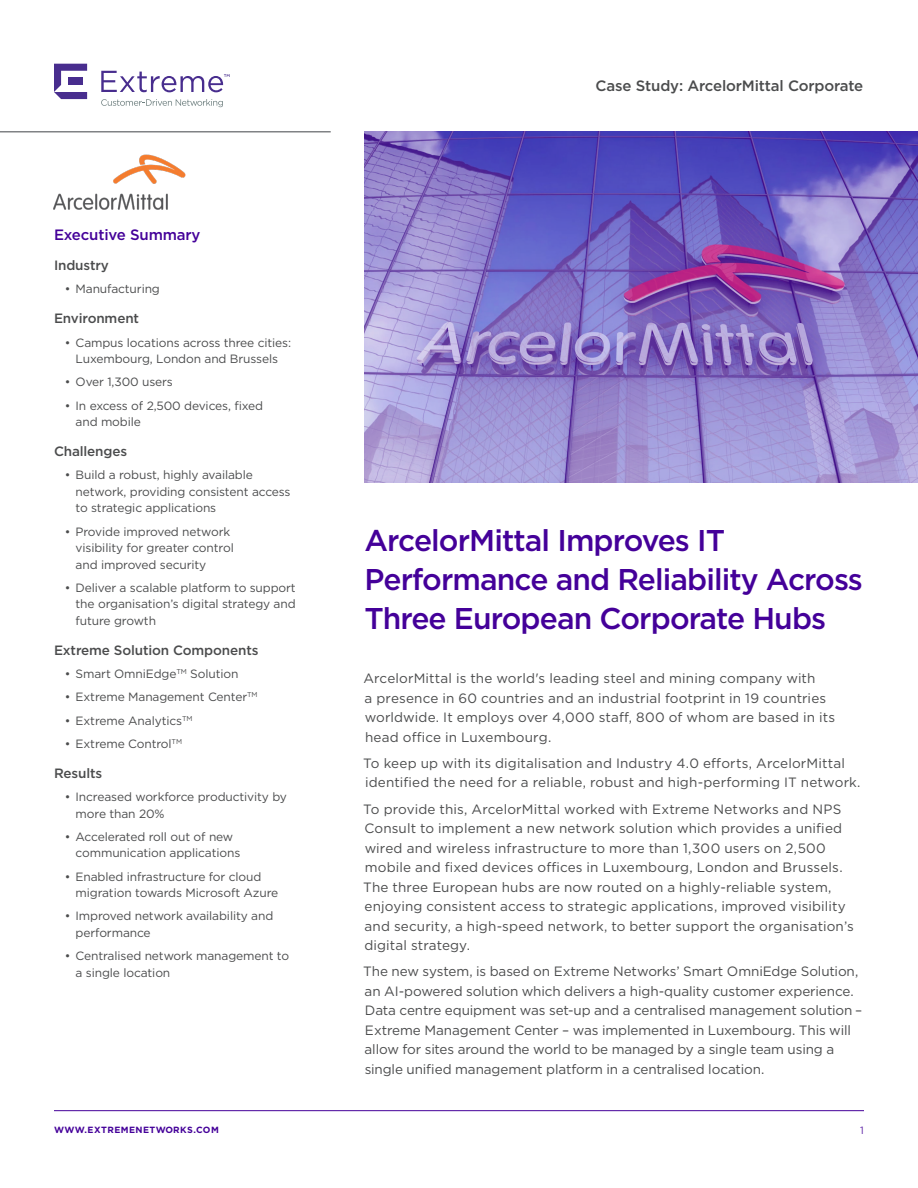
<style>
.page{position:relative;width:918px;height:1188px;background:#fff}
.page>*{position:absolute;margin:0;border:0;box-sizing:border-box;transform-origin:0 0}
.t1{font:500 30px/39px "Gotham";letter-spacing:-.03em;color:#409}
.Document_Header{font:500 15px "Gotham";letter-spacing:-.01em;color:#4b4c4d}
.Sidebar_-_H1{font:500 15px "Gotham";letter-spacing:-.01em;color:#409}
.Body{font:13.5px/19.5px "Gotham";letter-spacing:.005em;color:#4b4c4d}
.Sidebar_-_H2{font:500 13.5px "Gotham";letter-spacing:-.01em;color:#4b4c4d}
.t2{font:12px/16.5px "Gotham";letter-spacing:-.01em;color:#4b4c4d}
.t3{font:10.5px "Gotham";color:#6026a8}
.t4{font:700 9px "Gotham";letter-spacing:.05em;color:#409}
</style>
<div class="page">
<hr style="left:54px;top:1110px;width:810px;height:1px;background:#409">
<svg style="left:364px;top:131px;width:554px;height:351px;background:#8777c7"></svg>
<svg style="left:101px;top:99px;width:122px;height:8px"></svg>
<svg style="left:54px;top:64px;width:33px;height:35px"></svg>
<svg style="left:101px;top:71px;width:129px;height:21px"></svg>
<hr style="left:0;top:131px;width:331px;height:2px;background:#808285">
<img style="left:54px;top:155px;width:131px;height:54px">
<p class="Sidebar_-_H1" style="left:54px;top:225px;width:148px">Executive Summary</p>
<p class="Sidebar_-_H2" style="left:54px;top:256px;width:56px">Industry</p>
<p class="t2" style="left:65px;top:281px;width:97px">• Manufacturing</p>
<p class="Sidebar_-_H2" style="left:54px;top:310px;width:87px">Environment</p>
<p class="t2" style="left:65px;top:334px;width:228px;text-align:center">• Campus locations across three cities:<br>Luxembourg, London and Brussels</p>
<p class="t2" style="left:65px;top:374px;width:110px">• Over 1,300 users</p>
<p class="t2" style="left:76px;top:397px;width:189px;text-indent:-11px">• In excess of 2,500 devices, fixed and mobile</p>
<p class="Sidebar_-_H2" style="left:54px;top:442px;width:75px">Challenges</p>
<p class="t2" style="left:76px;top:467px;width:217px;text-indent:-11px">• Build a robust, highly available network, providing consistent access to strategic applications</p>
<p class="t2" style="left:76px;top:523px;width:160px;text-indent:-11px">• Provide improved network visibility for greater control and improved security</p>
<p class="t2" style="left:76px;top:579px;width:222px;text-align:justify;text-indent:-11px">• Deliver a scalable platform to support the organisation’s digital strategy and future growth</p>
<p class="Sidebar_-_H2" style="left:54px;top:641px;width:206px">Extreme Solution Components</p>
<p class="t2" style="left:65px;top:665px;width:175px">• Smart OmniEdge<sup>TM</sup> Solution</p>
<p class="t2" style="left:65px;top:689px;width:194px">• Extreme Management Center<sup>TM</sup></p>
<p class="t2" style="left:65px;top:712px;width:129px">• Extreme Analytics<sup>TM</sup></p>
<p class="t2" style="left:65px;top:735px;width:119px">• Extreme Control<sup>TM</sup></p>
<p class="Sidebar_-_H2" style="left:54px;top:764px;width:50px">Results</p>
<p class="t2" style="left:76px;top:788px;width:213px;text-indent:-11px">• Increased workforce productivity by more than 20%</p>
<p class="t2" style="left:76px;top:828px;width:166px;text-indent:-11px">• Accelerated roll out of new communication applications</p>
<p class="t2" style="left:76px;top:868px;width:204px;text-indent:-11px">• Enabled infrastructure for cloud migration towards Microsoft Azure</p>
<p class="t2" style="left:76px;top:908px;width:199px;text-indent:-11px">• Improved network availability and performance</p>
<p class="t2" style="left:76px;top:947px;width:215px;text-indent:-11px">• Centralised network management to a single location</p>
<p class="Document_Header" style="left:596px;top:76px;width:269px">Case Study: ArcelorMittal Corporate</p>
<h1 class="t1" style="left:364px;top:520px;width:500px">ArcelorMittal Improves IT<br>Performance and Reliability Across<br>Three European Corporate Hubs</h1>
<p class="Body" style="left:363px;top:668px;width:473px">ArcelorMittal is the world's leading steel and mining company with<br>a presence in 60 countries and an industrial footprint in 19 countries worldwide. It employs over 4,000 staff, 800 of whom are based in its head office in Luxembourg.</p>
<p class="Body" style="left:363px;top:753px;width:499px">To keep up with its digitalisation and Industry 4.0 efforts, ArcelorMittal identified the need for a reliable, robust and high-performing IT network.</p>
<p class="Body" style="left:363px;top:799px;width:492px">To provide this, ArcelorMittal worked with Extreme Networks and NPS Consult to implement a new network solution which provides a unified wired and wireless infrastructure to more than 1,300 users on 2,500 mobile and fixed devices offices in Luxembourg, London and Brussels.<br>The three European hubs are now routed on a highly-reliable system, enjoying consistent access to strategic applications, improved visibility and security, a high-speed network, to better support the organisation’s digital strategy.</p>
<p class="Body" style="left:363px;top:962px;width:501px">The new system, is based on Extreme Networks’ Smart OmniEdge Solution, an AI-powered solution which delivers a high-quality customer experience.<br>Data centre equipment was set-up and a centralised management solution – Extreme Management Center – was implemented in Luxembourg. This will allow for sites around the world to be managed by a single team using a single unified management platform in a centralised location.</p>
<p class="t4" style="left:54px;top:1124px;width:166px">WWW.EXTREMENETWORKS.COM</p>
<p class="t3" style="left:860px;top:1124px;width:5px">1</p>
</div>
